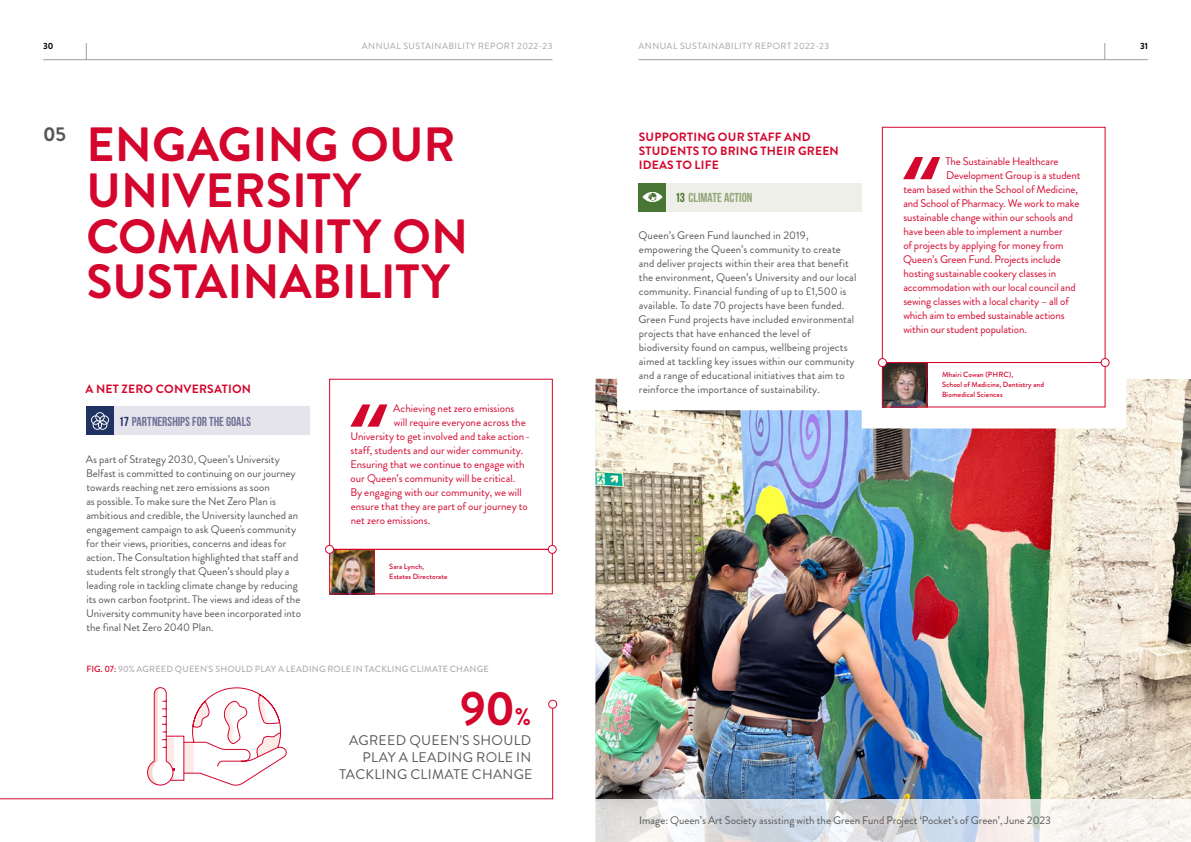
<style>
.page{position:relative;width:1191px;height:842px;background:#fff}
.page>*{position:absolute;margin:0;border:0;box-sizing:border-box;transform-origin:0 0}
.t1{font:700 48px/46px "Brandon Grotesque";letter-spacing:.005em;color:#d4062d}
.t2{font:700 20px "Brandon Grotesque";color:#575759}
.t3{font:14px/16.8px "Brandon Grotesque";letter-spacing:.02em;color:#575759;text-align:right}
.t4{font:700 13px "Bebas Neue";color:#6f7096}
.t5{font:700 13px "Bebas Neue";color:#93a478}
.t6{font:700 12px/14px "Brandon Grotesque";letter-spacing:.02em;color:#d4062d}
.t7{font:11px/14px "Brandon Grotesque";color:#575759}
.t8{font:11px "Brandon Grotesque";letter-spacing:-.01em;color:#d4062d}
.t9{font:500 9px "Brandon Grotesque";letter-spacing:.02em;color:#b2b1b1}
.t10{font:9px "Brandon Grotesque";letter-spacing:.05em;color:#a29fa1}
.t11{font:700 9px "Brandon Grotesque";color:#000}
.t12{font:500 7.5px/10px "Brandon Grotesque";letter-spacing:.01em;color:#d4062d}
.s1{color:#1f3262}
.s2{color:#d4062d}
.s3{font-size:24px}
.s4{color:#4a7635}
</style>
<div class="page">
<hr style="left:638px;top:59px;width:509px;height:1px;background:#9d9d9c">
<hr style="left:43px;top:59px;width:509px;height:1px;background:#9d9d9c">
<svg style="left:86px;top:43px;width:1px;height:16px"></svg>
<svg style="left:1104px;top:43px;width:1px;height:16px"></svg>
<img style="left:595px;top:379px;width:596px;height:420px">
<svg style="left:617px;top:126px;width:509px;height:302px"></svg>
<img style="left:331px;top:551px;width:43px;height:41px">
<div style="left:329px;top:549px;width:223px;height:45px;border:1px solid #d4062d"></div>
<svg style="left:350px;top:404px;width:37px;height:23px"></svg>
<hr style="left:374px;top:550px;width:1px;height:44px;background:#d4062d">
<img style="left:884px;top:364px;width:42px;height:41px">
<div style="left:882px;top:127px;width:223px;height:236px;border:1px solid #d4062d"></div>
<div style="left:882px;top:362px;width:223px;height:45px;border:1px solid #d4062d"></div>
<svg style="left:903px;top:157px;width:37px;height:22px"></svg>
<hr style="left:926px;top:363px;width:1px;height:44px;background:#d4062d">
<div style="left:325px;top:545px;width:8px;height:8px;background:#fff;border-radius:50%"></div>
<div style="left:325px;top:545px;width:9px;height:9px;border:1px solid #d4062d;border-radius:50%"></div>
<div style="left:548px;top:545px;width:8px;height:8px;background:#fff;border-radius:50%"></div>
<div style="left:548px;top:545px;width:8px;height:9px;border:1px solid #d4062d;border-radius:50%"></div>
<div style="left:878px;top:358px;width:8px;height:8px;background:#fff;border-radius:50%"></div>
<div style="left:878px;top:358px;width:8px;height:9px;border:1px solid #d4062d;border-radius:50%"></div>
<div style="left:1101px;top:358px;width:8px;height:8px;background:#fff;border-radius:50%"></div>
<div style="left:1100px;top:358px;width:9px;height:9px;border:1px solid #d4062d;border-radius:50%"></div>
<svg style="left:0;top:706px;width:553px;height:93px"></svg>
<div style="left:548px;top:700px;width:9px;height:8px;border:1px solid #d4062d;border-radius:50%"></div>
<svg style="left:183px;top:687px;width:104px;height:99px"></svg>
<svg style="left:147px;top:687px;width:28px;height:98px"></svg>
<svg style="left:595px;top:799px;width:596px;height:43px"></svg>
<div style="left:86px;top:407px;width:28px;height:28px;background:#1f3262"></div>
<div style="left:114px;top:407px;width:195px;height:28px;background:#e5e4ed"></div>
<svg style="left:91px;top:412px;width:18px;height:18px"></svg>
<div style="left:638px;top:183px;width:28px;height:28px;background:#4a7635"></div>
<svg style="left:642px;top:192px;width:20px;height:10px"></svg>
<div style="left:666px;top:183px;width:195px;height:28px;background:#edefe8"></div>
<p class="t11" style="left:43px;top:40px;width:12px">30</p>
<p class="t10" style="left:362px;top:40px;width:192px">ANNUAL SUSTAINABILITY REPORT 2022-23</p>
<p class="t10" style="left:638px;top:40px;width:192px">ANNUAL SUSTAINABILITY REPORT 2022-23</p>
<p class="t11" style="left:1140px;top:40px;width:9px">31</p>
<h2 class="t2" style="left:43px;top:120px;width:24px">05</h2>
<h1 class="t1" style="left:86px;top:122px;width:383px">ENGAGING OUR<br>UNIVERSITY<br>COMMUNITY ON<br>SUSTAINABILITY</h1>
<p class="t6" style="left:86px;top:382px;width:167px">A NET ZERO CONVERSATION</p>
<p class="t4" style="left:119px;top:414px;width:134px"><span class="s1">17</span> PARTNERSHIPS FOR THE GOALS</p>
<p class="t7" style="left:86px;top:452px;width:217px">As part of Strategy 2030, Queen’s University Belfast is committed to continuing on our journey towards reaching net zero emissions as soon<br>as possible. To make sure the Net Zero Plan is ambitious and credible, the University launched an engagement campaign to ask Queen's community for their views, priorities, concerns and ideas for action. The Consultation highlighted that staff and students felt strongly that Queen’s should play a leading role in tackling climate change by reducing its own carbon footprint. The views and ideas of the University community have been incorporated into the final Net Zero 2040 Plan.</p>
<p class="t8" style="left:393px;top:401px;width:123px">Achieving net zero emissions</p>
<p class="t8" style="left:394px;top:415px;width:133px">will require everyone across the</p>
<p class="t8" style="left:350px;top:429px;width:181px">University to get involved and take action -</p>
<p class="t8" style="left:350px;top:443px;width:174px">staff, students and our wider community.</p>
<p class="t8" style="left:350px;top:457px;width:176px">Ensuring that we continue to engage with</p>
<p class="t8" style="left:351px;top:471px;width:166px">our Queen’s community will be critical.</p>
<p class="t8" style="left:350px;top:485px;width:173px">By engaging with our community, we will</p>
<p class="t8" style="left:351px;top:499px;width:179px">ensure that they are part of our journey to</p>
<p class="t8" style="left:351px;top:513px;width:81px">net zero emissions.</p>
<p class="t12" style="left:389px;top:562px;width:60px">Sara Lynch,<br>Estates Directorate</p>
<p class="t9" style="left:86px;top:663px;width:404px"><span class="s2">FIG. 07:</span> 90% AGREED QUEEN'S SHOULD PLAY A LEADING ROLE IN TACKLING CLIMATE CHANGE</p>
<h1 class="t1" style="left:460px;top:686px;width:73px">90<span class="s3">%</span></h1>
<p class="t3" style="left:339px;top:732px;width:194px">AGREED QUEEN'S SHOULD<br>PLAY A LEADING ROLE IN<br>TACKLING CLIMATE CHANGE</p>
<p class="t6" style="left:638px;top:130px;width:202px">SUPPORTING OUR STAFF AND<br>STUDENTS TO BRING THEIR GREEN<br>IDEAS TO LIFE</p>
<p class="t5" style="left:675px;top:190px;width:79px"><span class="s4">13</span> CLIMATE ACTION</p>
<p class="t7" style="left:638px;top:228px;width:219px">Queen’s Green Fund launched in 2019, empowering the Queen’s community to create and deliver projects within their area that benefit the environment, Queen’s University and our local community. Financial funding of up to £1,500 is available. To date 70 projects have been funded.<br>Green Fund projects have included environmental projects that have enhanced the level of biodiversity found on campus, wellbeing projects aimed at tackling key issues within our community and a range of educational initiatives that aim to reinforce the importance of sustainability.</p>
<p class="t8" style="left:945px;top:153px;width:115px">The Sustainable Healthcare</p>
<p class="t8" style="left:946px;top:167px;width:136px">Development Group is a student</p>
<p class="t8" style="left:903px;top:181px;width:176px">team based within the School of Medicine,</p>
<p class="t8" style="left:903px;top:195px;width:178px">and School of Pharmacy. We work to make</p>
<p class="t8" style="left:903px;top:209px;width:171px">sustainable change within our schools and</p>
<p class="t8" style="left:903px;top:223px;width:161px">have been able to implement a number</p>
<p class="t8" style="left:903px;top:237px;width:161px">of projects by applying for money from</p>
<p class="t8" style="left:903px;top:251px;width:159px">Queen’s Green Fund. Projects include</p>
<p class="t8" style="left:903px;top:265px;width:154px">hosting sustainable cookery classes in</p>
<p class="t8" style="left:903px;top:279px;width:174px">accommodation with our local council and</p>
<p class="t8" style="left:903px;top:293px;width:167px">sewing classes with a local charity – all of</p>
<p class="t8" style="left:903px;top:307px;width:163px">which aim to embed sustainable actions</p>
<p class="t8" style="left:903px;top:321px;width:125px">within our student population.</p>
<p class="t12" style="left:942px;top:370px;width:104px">Mhairi Cowan (PHRC),<br>School of Medicine, Dentistry and<br>Biomedical Sciences</p>
<p class="t7" style="left:639px;top:813px;width:413px">Image: Queen’s Art Society assisting with the Green Fund Project ‘Pocket’s of Green’, June 2023</p>
</div>
